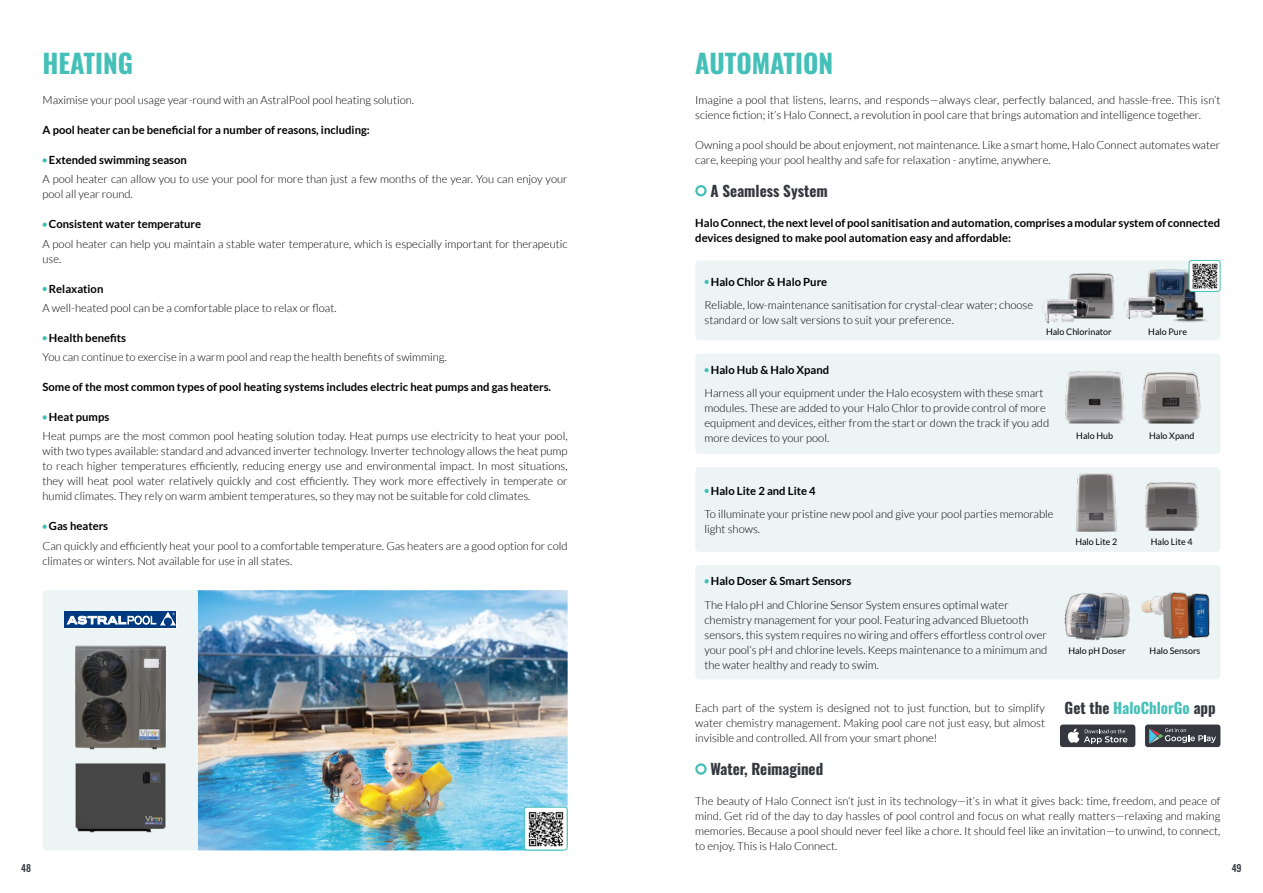
<style>
.page{position:relative;width:1263px;height:893px;background:#fff}
.page>*{position:absolute;margin:0;border:0;box-sizing:border-box;transform-origin:0 0}
.t1{font:700 26.25px "Oswald";color:#44c0b8}
.t2{font:700 15px "Oswald";color:#35383f}
.t3{font:700 15px "Oswald";color:#44c0b8}
.t4{font:300 11.25px/15px "Lato";color:#000}
.t5{font:700 11.25px/15px "Lato";color:#000}
.t6{font:500 9.75px "Oswald";color:#35383f}
.t7{font:9px "Lato";color:#000}
.s1{color:#35383f}
</style>
<div class="page">
<svg style="left:43px;top:158px;width:4px;height:5px"></svg>
<svg style="left:43px;top:223px;width:4px;height:4px"></svg>
<svg style="left:43px;top:287px;width:4px;height:4px"></svg>
<svg style="left:43px;top:336px;width:4px;height:4px"></svg>
<svg style="left:43px;top:415px;width:4px;height:5px"></svg>
<svg style="left:43px;top:525px;width:4px;height:4px"></svg>
<img style="left:198px;top:590px;width:370px;height:260px">
<img style="left:524px;top:807px;width:42px;height:43px">
<div style="left:524px;top:807px;width:44px;height:43px;border:1px solid #44c0b8;border-radius:3px"></div>
<div style="left:695px;top:185px;width:12px;height:11px;border:2px solid #44c0b8;border-radius:50%"></div>
<div style="left:695px;top:260px;width:525px;height:80px;background:#ecf4f5;border-radius:4px"></div>
<img style="left:1042px;top:273px;width:72px;height:51px">
<img style="left:1124px;top:268px;width:83px;height:54px">
<svg style="left:704px;top:280px;width:5px;height:4px"></svg>
<div style="left:695px;top:353px;width:525px;height:101px;background:#ecf4f5;border-radius:4px"></div>
<img style="left:1065px;top:371px;width:60px;height:53px">
<img style="left:1143px;top:372px;width:58px;height:52px">
<svg style="left:704px;top:368px;width:5px;height:4px"></svg>
<div style="left:695px;top:467px;width:525px;height:85px;background:#ecf4f5;border-radius:4px"></div>
<img style="left:1076px;top:474px;width:41px;height:58px">
<img style="left:1145px;top:482px;width:54px;height:49px">
<svg style="left:704px;top:489px;width:5px;height:4px"></svg>
<div style="left:695px;top:565px;width:525px;height:114px;background:#ecf4f5;border-radius:4px"></div>
<svg style="left:704px;top:579px;width:5px;height:4px"></svg>
<img style="left:1064px;top:593px;width:66px;height:48px">
<img style="left:1141px;top:592px;width:69px;height:47px">
<div style="left:695px;top:763px;width:12px;height:12px;border:2px solid #44c0b8;border-radius:50%"></div>
<div style="left:1145px;top:724px;width:75px;height:23px;background:#35383f;border-radius:3px"></div>
<svg style="left:1149px;top:728px;width:67px;height:16px"></svg>
<div style="left:1060px;top:724px;width:75px;height:23px;background:#35383f;border-radius:3px"></div>
<svg style="left:1067px;top:728px;width:60px;height:16px"></svg>
<img style="left:1189px;top:260px;width:31px;height:30px">
<div style="left:1189px;top:260px;width:31px;height:32px;border:1px solid #44c0b8;border-radius:3px"></div>
<svg style="left:43px;top:590px;width:155px;height:260px;background:#aab0b2"></svg>
<h1 class="t1" style="left:43px;top:49px;width:92px">HEATING</h1>
<p class="t4" style="left:43px;top:93px;width:373px">Maximise your pool usage year-round with an AstralPool pool heating solution.</p>
<p class="t5" style="left:43px;top:122px;width:329px">A pool heater can be beneficial for a number of reasons, including:</p>
<p class="t5" style="left:49px;top:152px;width:140px">Extended swimming season</p>
<p class="t4" style="left:43px;top:172px;width:527px">A pool heater can allow you to use your pool for more than just a few months of the year. You can enjoy your pool all year round.</p>
<p class="t5" style="left:49px;top:217px;width:154px">Consistent water temperature</p>
<p class="t4" style="left:43px;top:236px;width:527px">A pool heater can help you maintain a stable water temperature, which is especially important for therapeutic use.</p>
<p class="t5" style="left:49px;top:281px;width:56px">Relaxation</p>
<p class="t4" style="left:43px;top:300px;width:296px">A well-heated pool can be a comfortable place to relax or float.</p>
<p class="t5" style="left:49px;top:330px;width:79px">Health benefits</p>
<p class="t4" style="left:43px;top:350px;width:406px">You can continue to exercise in a warm pool and reap the health benefits of swimming.</p>
<p class="t5" style="left:43px;top:379px;width:510px">Some of the most common types of pool heating systems includes electric heat pumps and gas heaters.</p>
<p class="t5" style="left:49px;top:409px;width:62px">Heat pumps</p>
<p class="t4" style="left:43px;top:429px;width:527px;text-align:justify">Heat pumps are the most common pool heating solution today. Heat pumps use electricity to heat your pool, with two types available: standard and advanced inverter technology. Inverter technology allows the heat pump to reach higher temperatures efficiently, reducing energy use and environmental impact. In most situations, they will heat pool water relatively quickly and cost efficiently. They work more effectively in temperate or humid climates. They rely on warm ambient temperatures, so they may not be suitable for cold climates.</p>
<p class="t5" style="left:49px;top:519px;width:61px">Gas heaters</p>
<p class="t4" style="left:43px;top:538px;width:527px">Can quickly and efficiently heat your pool to a comfortable temperature. Gas heaters are a good option for cold climates or winters. Not available for use in all states.</p>
<h1 class="t1" style="left:695px;top:49px;width:139px">AUTOMATION</h1>
<p class="t4" style="left:695px;top:93px;width:527px">Imagine a pool that listens, learns, and responds—always clear, perfectly balanced, and hassle-free. This isn’t science fiction; it’s Halo Connect, a revolution in pool care that brings automation and intelligence together.</p>
<p class="t4" style="left:695px;top:138px;width:526px">Owning a pool should be about enjoyment, not maintenance. Like a smart home, Halo Connect automates water care, keeping your pool healthy and safe for relaxation - anytime, anywhere.</p>
<h2 class="t2" style="left:710px;top:183px;width:119px">A Seamless System</h2>
<p class="t5" style="left:695px;top:215px;width:527px">Halo Connect, the next level of pool sanitisation and automation, comprises a modular system of connected devices designed to make pool automation easy and affordable:</p>
<p class="t5" style="left:711px;top:274px;width:118px">Halo Chlor &amp; Halo Pure</p>
<p class="t4" style="left:704px;top:298px;width:330px">Reliable, low-maintenance sanitisation for crystal-clear water; choose standard or low salt versions to suit your preference.</p>
<p class="t7" style="left:1046px;top:326px;width:67px">Halo Chlorinator</p>
<p class="t7" style="left:1148px;top:326px;width:40px">Halo Pure</p>
<p class="t5" style="left:711px;top:362px;width:120px">Halo Hub &amp; Halo Xpand</p>
<p class="t4" style="left:704px;top:386px;width:346px">Harness all your equipment under the Halo ecosystem with these smart modules. These are added to your Halo Chlor to provide control of more equipment and devices, either from the start or down the track if you add more devices to your pool.</p>
<p class="t7" style="left:1076px;top:431px;width:38px">Halo Hub</p>
<p class="t7" style="left:1149px;top:431px;width:47px">Halo Xpand</p>
<p class="t5" style="left:711px;top:483px;width:106px">Halo Lite 2 and Lite 4</p>
<p class="t4" style="left:704px;top:507px;width:351px">To illuminate your pristine new pool and give your pool parties memorable light shows.</p>
<p class="t5" style="left:711px;top:573px;width:142px">Halo Doser &amp; Smart Sensors</p>
<p class="t4" style="left:704px;top:597px;width:344px">The Halo pH and Chlorine Sensor System ensures optimal water chemistry management for your pool. Featuring advanced Bluetooth sensors, this system requires no wiring and offers effortless control over your pool’s pH and chlorine levels. Keeps maintenance to a minimum and the water healthy and ready to swim.</p>
<p class="t7" style="left:1075px;top:537px;width:43px">Halo Lite 2</p>
<p class="t7" style="left:1151px;top:537px;width:43px">Halo Lite 4</p>
<p class="t7" style="left:1068px;top:646px;width:59px">Halo pH Doser</p>
<p class="t7" style="left:1149px;top:646px;width:52px">Halo Sensors</p>
<h2 class="t3" style="left:1065px;top:700px;width:153px"><span class="s1">Get the</span> HaloChlorGo <span class="s1">app</span></h2>
<p class="t4" style="left:695px;top:701px;width:351px;text-align:justify">Each part of the system is designed not to just function, but to simplify water chemistry management. Making pool care not just easy, but almost invisible and controlled. All from your smart phone!</p>
<h2 class="t2" style="left:710px;top:761px;width:114px">Water, Reimagined</h2>
<p class="t4" style="left:695px;top:794px;width:527px;text-align:justify">The beauty of Halo Connect isn’t just in its technology—it’s in what it gives back: time, freedom, and peace of mind. Get rid of the day to day hassles of pool control and focus on what really matters—relaxing and making memories. Because a pool should never feel like a chore. It should feel like an invitation—to unwind, to connect, to enjoy. This is Halo Connect.</p>
<p class="t6" style="left:21px;top:863px;width:11px">48</p>
<p class="t6" style="left:1232px;top:863px;width:11px">49</p>
</div>
